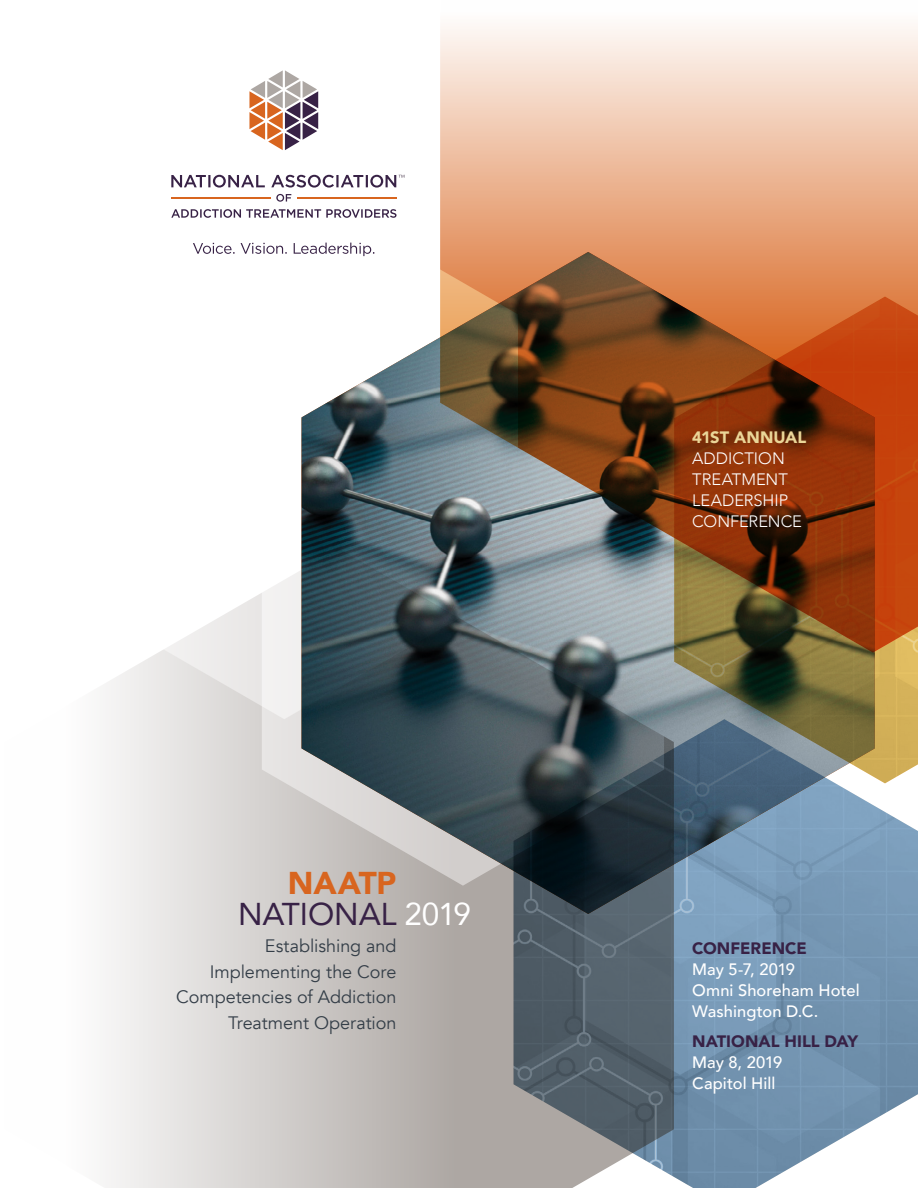
<style>
.page{position:relative;width:918px;height:1188px;background:#fff}
.page>*{position:absolute;margin:0;border:0;box-sizing:border-box;transform-origin:0 0}
.t1{font:31.5px/31.5px "Avenir";letter-spacing:-.005em;color:#382246}
.t2{font:18px/25.5px "Avenir";letter-spacing:-.005em;color:#343e48;text-align:right}
.t3{font:500 16.5px/21px "Avenir";letter-spacing:.005em;color:#fff}
.t4{font:300 16.5px/21px "Avenir";color:#fff}
.t5{font:900 16.5px "Avenir";color:#382246}
.t6{font:900 16.5px "Avenir";color:#ead698}
.s1{font-weight:900;color:#d8651f}
.s2{color:#fff}
</style>
<div class="page">
<svg style="left:440px;top:26px;width:478px;height:271px;background:#f0c6ad"></svg>
<svg style="left:105px;top:719px;width:409px;height:469px;background:#d1cecb"></svg>
<img style="left:875px;top:297px;width:43px;height:422px">
<svg style="left:105px;top:179px;width:413px;height:540px"></svg>
<svg style="left:262px;top:421px;width:40px;height:465px"></svg>
<img style="left:302px;top:252px;width:573px;height:662px">
<img style="left:514px;top:719px;width:404px;height:469px">
<svg style="left:171px;top:209px;width:226px;height:9px"></svg>
<svg style="left:276px;top:194px;width:15px;height:8px"></svg>
<hr style="left:297px;top:197px;width:100px;height:1px;background:#d8651f">
<hr style="left:171px;top:197px;width:100px;height:1px;background:#d8651f">
<svg style="left:193px;top:243px;width:181px;height:13px"></svg>
<svg style="left:249px;top:70px;width:69px;height:80px"></svg>
<svg style="left:171px;top:175px;width:233px;height:13px"></svg>
<p class="t6" style="left:692px;top:423px;width:116px">41ST ANNUAL</p>
<p class="t4" style="left:692px;top:448px;width:111px">ADDICTION<br>TREATMENT<br>LEADERSHIP<br>CONFERENCE</p>
<h1 class="t1" style="left:238px;top:866px;width:235px;text-indent:50px"><span class="s1">NAATP<br></span>NATIONAL <span class="s2">2019</span></h1>
<p class="t2" style="left:176px;top:934px;width:222px">Establishing and<br>Implementing the Core<br>Competencies of Addiction<br>Treatment Operation</p>
<p class="t5" style="left:692px;top:934px;width:116px">CONFERENCE</p>
<p class="t3" style="left:692px;top:958px;width:169px">May 5-7, 2019<br>Omni Shoreham Hotel<br>Washington D.C.</p>
<p class="t5" style="left:692px;top:1027px;width:167px">NATIONAL HILL DAY</p>
<p class="t3" style="left:692px;top:1051px;width:92px">May 8, 2019<br>Capitol Hill</p>
</div>
